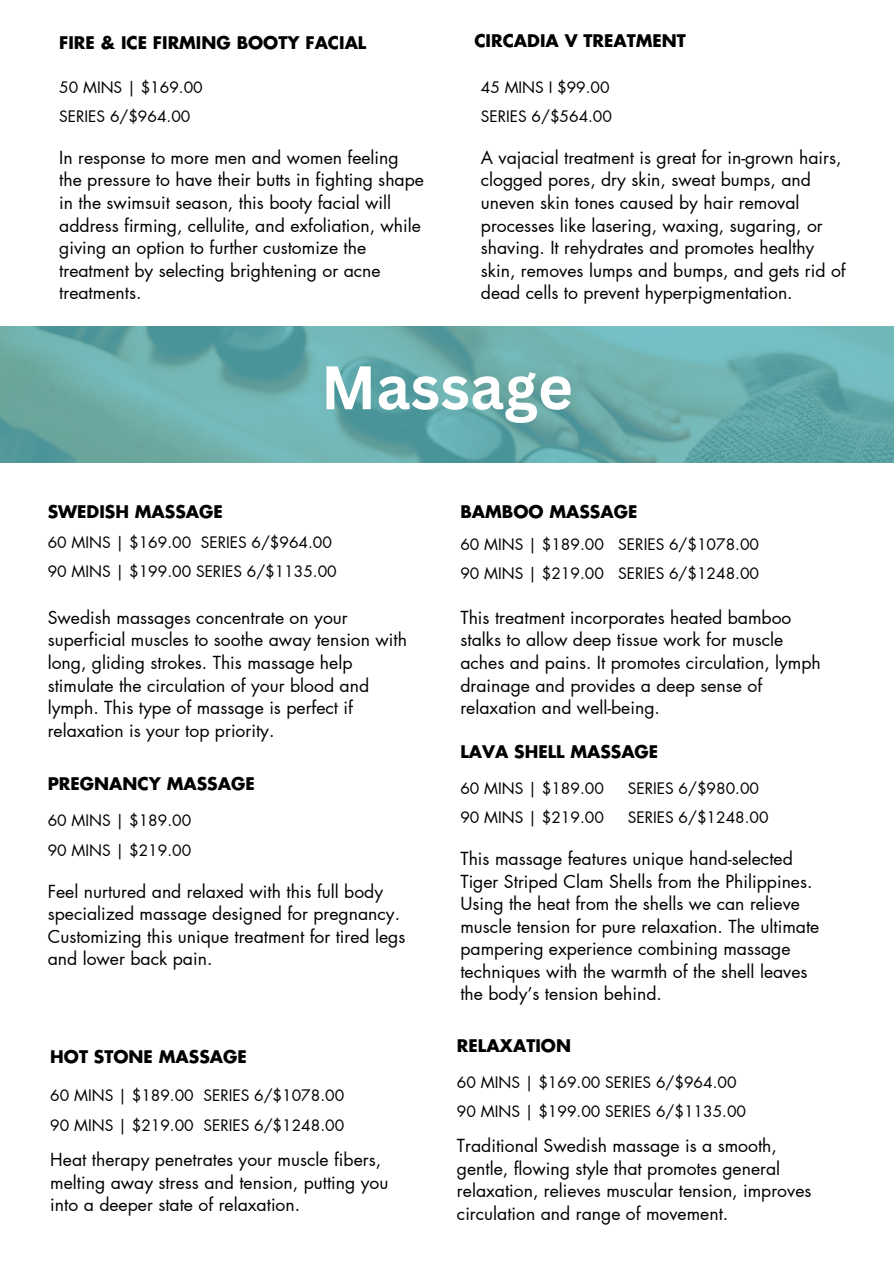
<style>
.page{position:relative;width:894px;height:1264px;background:#fff}
.page>*{position:absolute;margin:0;border:0;box-sizing:border-box;transform-origin:0 0}
.t1{font:700 60px "Canva Sans";color:#fff}
.t2{font:17.55px/22.5px "Futura LT Pro";color:#000}
.t3{font:700 16.95px "Futura LT Pro";color:#000}
.t4{font:15.45px "Futura LT Pro";color:#000}
</style>
<div class="page">
<svg style="left:0;top:326px;width:893px;height:137px;background:#67abaa"></svg>
<p class="t3" style="left:59px;top:35px;width:308px">FIRE &amp; ICE FIRMING BOOTY FACIAL</p>
<p class="t4" style="left:59px;top:80px;width:145px">50 MINS | $169.00</p>
<h2 class="t4" style="left:59px;top:109px;width:133px">SERIES 6/$964.00</h2>
<h2 class="t2" style="left:59px;top:147px;width:366px">In response to more men and women feeling the pressure to have their butts in fighting shape in the swimsuit season, this booty facial will address firming, cellulite, and exfoliation, while giving an option to further customize the treatment by selecting brightening or acne treatments.</h2>
<p class="t3" style="left:474px;top:33px;width:213px">CIRCADIA V TREATMENT</p>
<h3 class="t4" style="left:480px;top:80px;width:130px">45 MINS I $99.00</h3>
<h3 class="t4" style="left:480px;top:109px;width:133px">SERIES 6/$564.00</h3>
<p class="t2" style="left:480px;top:147px;width:366px">A vajacial treatment is great for in-grown hairs, clogged pores, dry skin, sweat bumps, and uneven skin tones caused by hair removal processes like lasering, waxing, sugaring, or shaving. It rehydrates and promotes healthy skin, removes lumps and bumps, and gets rid of dead cells to prevent hyperpigmentation.</p>
<p class="t1" style="left:321px;top:345px;width:253px">Massage</p>
<h1 class="t3" style="left:48px;top:503px;width:176px">SWEDISH MASSAGE</h1>
<h2 class="t4" style="left:48px;top:535px;width:286px">60 MINS | $169.00 SERIES 6/$964.00</h2>
<p class="t4" style="left:48px;top:564px;width:290px">90 MINS | $199.00 SERIES 6/$1135.00</p>
<p class="t2" style="left:48px;top:607px;width:361px">Swedish massages concentrate on your superficial muscles to soothe away tension with long, gliding strokes. This massage help stimulate the circulation of your blood and lymph. This type of massage is perfect if relaxation is your top priority.</p>
<h3 class="t3" style="left:48px;top:776px;width:208px">PREGNANCY MASSAGE</h3>
<h2 class="t4" style="left:48px;top:813px;width:145px">60 MINS | $189.00</h2>
<p class="t4" style="left:48px;top:842px;width:145px">90 MINS | $219.00</p>
<p class="t2" style="left:48px;top:880px;width:359px">Feel nurtured and relaxed with this full body specialized massage designed for pregnancy.<br>Customizing this unique treatment for tired legs and lower back pain.</p>
<h2 class="t3" style="left:50px;top:1048px;width:198px">HOT STONE MASSAGE</h2>
<p class="t4" style="left:50px;top:1088px;width:295px">60 MINS | $189.00 SERIES 6/$1078.00</p>
<p class="t4" style="left:50px;top:1117px;width:295px">90 MINS | $219.00 SERIES 6/$1248.00</p>
<p class="t2" style="left:50px;top:1149px;width:339px">Heat therapy penetrates your muscle fibers, melting away stress and tension, putting you into a deeper state of relaxation.</p>
<h3 class="t3" style="left:460px;top:503px;width:178px">BAMBOO MASSAGE</h3>
<h2 class="t4" style="left:460px;top:537px;width:300px">60 MINS | $189.00 SERIES 6/$1078.00</h2>
<p class="t4" style="left:460px;top:566px;width:300px">90 MINS | $219.00 SERIES 6/$1248.00</p>
<p class="t2" style="left:460px;top:607px;width:362px">This treatment incorporates heated bamboo stalks to allow deep tissue work for muscle aches and pains. It promotes circulation, lymph drainage and provides a deep sense of relaxation and well-being.</p>
<h3 class="t3" style="left:460px;top:743px;width:199px">LAVA SHELL MASSAGE</h3>
<h2 class="t4" style="left:460px;top:781px;width:145px">60 MINS | $189.00</h2>
<h2 class="t4" style="left:627px;top:781px;width:133px">SERIES 6/$980.00</h2>
<p class="t4" style="left:460px;top:810px;width:145px">90 MINS | $219.00</p>
<p class="t4" style="left:627px;top:810px;width:142px">SERIES 6/$1248.00</p>
<p class="t2" style="left:460px;top:848px;width:360px">This massage features unique hand-selected Tiger Striped Clam Shells from the Philippines.<br>Using the heat from the shells we can relieve muscle tension for pure relaxation. The ultimate pampering experience combining massage techniques with the warmth of the shell leaves the body’s tension behind.</p>
<h2 class="t3" style="left:457px;top:1037px;width:115px">RELAXATION</h2>
<p class="t4" style="left:457px;top:1075px;width:281px">60 MINS | $169.00 SERIES 6/$964.00</p>
<p class="t4" style="left:457px;top:1104px;width:290px">90 MINS | $199.00 SERIES 6/$1135.00</p>
<h3 class="t2" style="left:457px;top:1135px;width:356px">Traditional Swedish massage is a smooth, gentle, flowing style that promotes general relaxation, relieves muscular tension, improves circulation and range of movement.</h3>
</div>
